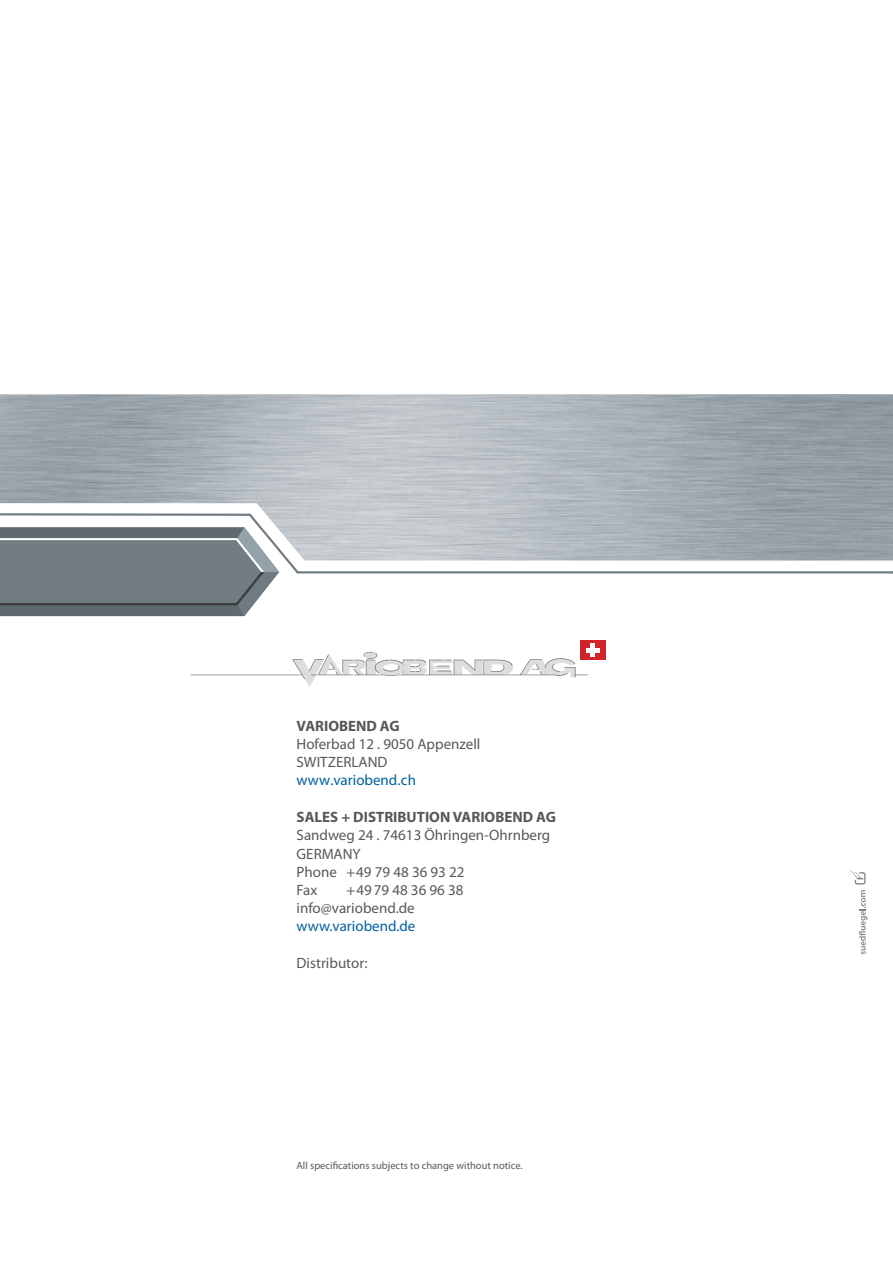
<style>
.page{position:relative;width:893px;height:1263px;background:#fff}
.page>*{position:absolute;margin:0;border:0;box-sizing:border-box;transform-origin:0 0}
.t1{font:15px/18.1px "Myriad Pro";color:#57585a}
.t2{font:700 15px "Myriad Pro";color:#57585a}
.t3{font:15px "Myriad Pro";color:#0060a0}
.t4{font:10.5px "Myriad Pro";color:#57585a}
</style>
<div class="page">
<div style="left:580px;top:640px;width:26px;height:19px;background:#d1232a"></div>
<div style="left:590px;top:643px;width:5px;height:14px;background:#fff"></div>
<hr style="left:586px;top:648px;width:14px;height:4px;background:#fff">
<svg style="left:190px;top:651px;width:398px;height:36px"></svg>
<svg style="left:0;top:512px;width:893px;height:62px"></svg>
<svg style="left:849px;top:870px;width:16px;height:14px"></svg>
<svg style="left:859px;top:890px;width:8px;height:64px"></svg>
<svg style="left:0;top:527px;width:279px;height:89px;background:#778287"></svg>
<p class="t2" style="left:297px;top:716px;width:105px">VARIOBEND AG</p>
<p class="t1" style="left:297px;top:734px;width:185px">Hoferbad 12 . 9050 Appenzell<br>SWITZERLAND</p>
<p class="t3" style="left:297px;top:771px;width:121px">www.variobend.ch</p>
<p class="t2" style="left:297px;top:807px;width:261px">SALES + DISTRIBUTION VARIOBEND AG</p>
<p class="t1" style="left:297px;top:826px;width:255px">Sandweg 24 . 74613 Öhringen-Ohrnberg<br>GERMANY<br>Phone +49 79 48 36 93 22<br>Fax</p>
<p class="t1" style="left:297px;top:880px;width:168px;text-indent:50px">+49 79 48 36 96 38 info@variobend.de</p>
<p class="t3" style="left:297px;top:916px;width:120px">www.variobend.de</p>
<p class="t1" style="left:297px;top:954px;width:72px">Distributor:</p>
<p class="t4" style="left:297px;top:1159px;width:228px">All specifications subjects to change without notice.</p>
</div>
